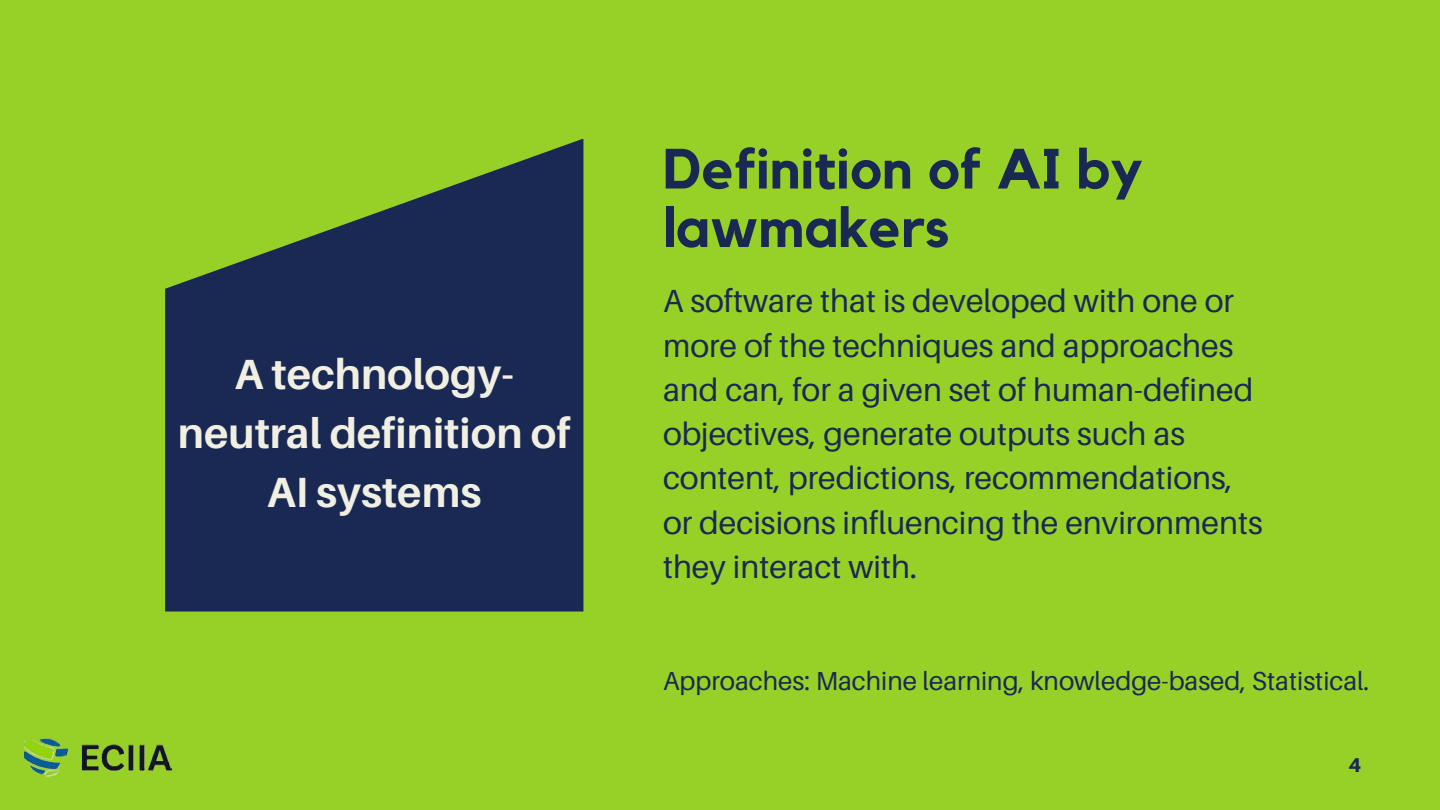
<style>
.page{position:relative;width:1440px;height:810px;background:#97d027}
.page>*{position:absolute;margin:0;border:0;box-sizing:border-box;transform-origin:0 0}
.t1{font:700 56px/58.5px "Kollektif";color:#192954}
.t2{font:700 42.2px/58.8px "Aileron";color:#f1efe1;text-align:center}
.t3{font:32px/44.2px "Aileron";color:#192954}
.t4{font:26px "Aileron";color:#192954}
.t5{font:800 20px "Aileron";color:#192954}
</style>
<div class="page">
<svg style="left:165px;top:139px;width:418px;height:473px;fill:#192954"></svg>
<img style="left:24px;top:738px;width:148px;height:40px">
<p class="t2" style="left:178px;top:344px;width:394px">A technology&shy;neutral definition of<br>AI systems</p>
<p class="t1" style="left:663px;top:142px;width:481px">Definition of AI by lawmakers</p>
<p class="t3" style="left:663px;top:279px;width:601px">A software that is developed with one or more of the techniques and approaches and can, for a given set of human-defined objectives, generate outputs such as content, predictions, recommendations, or decisions influencing the environments they interact with.</p>
<p class="t4" style="left:663px;top:665px;width:708px">Approaches: Machine learning, knowledge-based, Statistical.</p>
<p class="t5" style="left:1349px;top:752px;width:14px">4</p>
</div>
